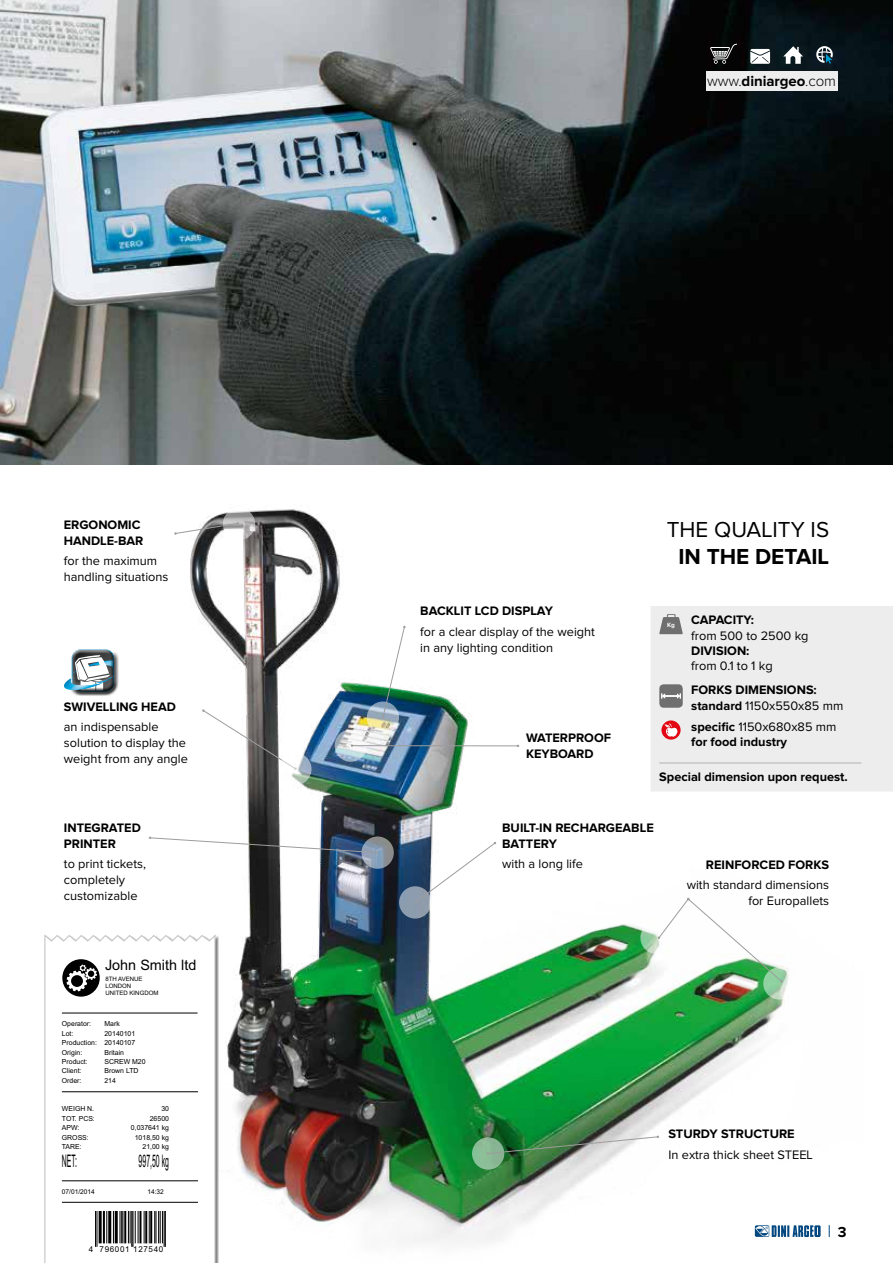
<style>
.page{position:relative;width:893px;height:1263px;background:#fff}
.page>*{position:absolute;margin:0;border:0;box-sizing:border-box;transform-origin:0 0}
.t1{font:22.5px "Proxima Nova";color:#000}
.t2{font:700 22.5px "Proxima Nova";color:#000}
.t3{font:17.4px "Arial";color:#000;scale:.4 1}
.t4{font:700 15px "Proxima Nova";letter-spacing:-.005em;color:#000}
.t5{font:14.4px "Arial";color:#000}
.t6{font:12.75px/15.8px "Proxima Nova";color:#000}
.t7{font:700 12.75px/15.8px "Proxima Nova";color:#000}
.t8{font:8.1px "Arial";letter-spacing:.08em;color:#000}
.t9{font:6.9px/9.4px "Arial";color:#000;text-align:justify}
.t10{font:6.6px "Arial";color:#000}
.t11{font:700 6.3px "Proxima Nova";color:#fff}
.t12{font:6px/7.2px "Arial";color:#000}
.s1{font-weight:300}
.s2{font-weight:400}
</style>
<div class="page">
<img style="left:0;top:0;width:893px;height:465px">
<img style="left:103px;top:436px;width:762px;height:807px">
<svg style="left:829px;top:1225px;width:1px;height:12px"></svg>
<svg style="left:755px;top:1225px;width:66px;height:12px"></svg>
<svg style="left:640px;top:922px;width:33px;height:32px"></svg>
<svg style="left:763px;top:967px;width:33px;height:32px"></svg>
<svg style="left:223px;top:508px;width:32px;height:32px"></svg>
<div style="left:399px;top:886px;width:32px;height:32px;background:#8c9cae;border-radius:50%"></div>
<svg style="left:472px;top:1137px;width:32px;height:33px"></svg>
<svg style="left:202px;top:709px;width:95px;height:61px"></svg>
<svg style="left:174px;top:522px;width:65px;height:13px"></svg>
<svg style="left:415px;top:842px;width:81px;height:61px"></svg>
<svg style="left:487px;top:1135px;width:172px;height:20px"></svg>
<svg style="left:658px;top:898px;width:125px;height:85px"></svg>
<svg style="left:335px;top:729px;width:32px;height:33px"></svg>
<svg style="left:367px;top:701px;width:32px;height:33px"></svg>
<svg style="left:279px;top:753px;width:33px;height:32px"></svg>
<svg style="left:361px;top:836px;width:33px;height:33px"></svg>
<svg style="left:382px;top:626px;width:24px;height:92px"></svg>
<svg style="left:149px;top:836px;width:229px;height:18px"></svg>
<hr style="left:352px;top:745px;width:166px;height:1px;background:#9d9d9c">
<div style="left:68px;top:645px;width:49px;height:44px;background:#fff"></div>
<div style="left:69px;top:651px;width:50px;height:45px;background:#000;opacity:.75"></div>
<svg style="left:64px;top:649px;width:54px;height:43px"></svg>
<div style="left:706px;top:71px;width:131px;height:19px;background:#ededed"></div>
<svg style="left:816px;top:46px;width:17px;height:18px"></svg>
<svg style="left:783px;top:46px;width:20px;height:18px"></svg>
<svg style="left:750px;top:49px;width:20px;height:15px"></svg>
<svg style="left:710px;top:44px;width:27px;height:20px"></svg>
<div style="left:651px;top:606px;width:242px;height:185px;background:#ededed"></div>
<svg style="left:44px;top:933px;width:172px;height:330px"></svg>
<hr style="left:659px;top:763px;width:32px;height:1px;background:#c6c6c6">
<hr style="left:691px;top:763px;width:170px;height:1px;background:#c6c6c6">
<p class="t7" style="left:64px;top:517px;width:81px">ERGONOMIC<br>HANDLE-BAR</p>
<p class="t6" style="left:64px;top:553px;width:106px">for the maximum handling situations</p>
<p class="t7" style="left:64px;top:699px;width:114px">SWIVELLING HEAD</p>
<p class="t6" style="left:64px;top:720px;width:126px">an indispensable solution to display the weight from any angle</p>
<p class="t7" style="left:64px;top:821px;width:78px">INTEGRATED<br>PRINTER</p>
<p class="t6" style="left:64px;top:857px;width:84px">to print tickets, completely customizable</p>
<p class="t5" style="left:105px;top:956px;width:93px">John Smith ltd</p>
<p class="t12" style="left:105px;top:975px;width:55px">8TH AVENUE<br>LONDON<br>UNITED KINGDOM</p>
<p class="t9" style="left:62px;top:1019px;width:31px">Operator:</p>
<p class="t9" style="left:104px;top:1019px;width:17px">Mark</p>
<p class="t9" style="left:62px;top:1028px;width:13px">Lot:</p>
<p class="t9" style="left:62px;top:1028px;width:75px;text-indent:43px">20140101<br>Production: 20140107<br>Origin:</p>
<p class="t9" style="left:104px;top:1047px;width:21px">Britain</p>
<p class="t9" style="left:62px;top:1057px;width:27px">Product:</p>
<p class="t9" style="left:104px;top:1057px;width:43px">SCREW M20</p>
<p class="t9" style="left:62px;top:1066px;width:21px">Client:</p>
<p class="t9" style="left:104px;top:1066px;width:36px">Brown LTD</p>
<p class="t9" style="left:62px;top:1076px;width:21px">Order:</p>
<p class="t9" style="left:104px;top:1076px;width:13px">214</p>
<p class="t9" style="left:62px;top:1104px;width:34px">WEIGH N.</p>
<p class="t9" style="left:161px;top:1104px;width:9px">30</p>
<p class="t9" style="left:62px;top:1113px;width:34px">TOT. PCS:</p>
<p class="t9" style="left:150px;top:1113px;width:21px">26500</p>
<p class="t9" style="left:62px;top:1123px;width:19px">APW:</p>
<p class="t9" style="left:131px;top:1123px;width:40px">0,037641 kg</p>
<p class="t9" style="left:62px;top:1132px;width:28px">GROSS:</p>
<p class="t9" style="left:135px;top:1132px;width:36px">1018,50 kg</p>
<p class="t9" style="left:62px;top:1142px;width:21px">TARE:</p>
<p class="t9" style="left:142px;top:1142px;width:28px">21,00 kg</p>
<h2 class="t3" style="left:62px;top:1151px;width:39px">NET:</h2>
<h2 class="t3" style="left:139px;top:1151px;width:78px">997,50 kg</h2>
<p class="t10" style="left:62px;top:1188px;width:35px">07/01/2014</p>
<p class="t10" style="left:147px;top:1188px;width:18px">14:32</p>
<p class="t8" style="left:89px;top:1244px;width:76px">4 796001 127540</p>
<p class="t4" style="left:707px;top:74px;width:130px"><span class="s1">www.</span>diniargeo<span class="s1">.com</span></p>
<p class="t7" style="left:420px;top:604px;width:134px">BACKLIT LCD DISPLAY</p>
<p class="t6" style="left:420px;top:624px;width:176px">for a clear display of the weight in any lighting condition</p>
<p class="t7" style="left:526px;top:730px;width:87px">WATERPROOF<br>KEYBOARD</p>
<h1 class="t1" style="left:667px;top:519px;width:164px">THE QUALITY IS</h1>
<h1 class="t2" style="left:678px;top:546px;width:152px">IN THE DETAIL</h1>
<p class="t7" style="left:691px;top:613px;width:64px">CAPACITY:</p>
<p class="t6" style="left:691px;top:628px;width:119px">from 500 to 2500 kg</p>
<p class="t7" style="left:691px;top:643px;width:60px">DIVISION:</p>
<p class="t6" style="left:691px;top:658px;width:83px">from 0.1 to 1 kg</p>
<p class="t7" style="left:691px;top:683px;width:154px;line-height:15.3px">FORKS DIMENSIONS: standard <span class="s2">1150x550x85 mm</span></p>
<p class="t7" style="left:691px;top:719px;width:147px;line-height:15.3px">specific <span class="s2">1150x680x85 mm </span>for food industry</p>
<p class="t7" style="left:659px;top:770px;width:190px">Special dimension upon request.</p>
<p class="t11" style="left:667px;top:622px;width:9px">Kg</p>
<p class="t7" style="left:502px;top:821px;width:153px">BUILT-IN RECHARGEABLE<br>BATTERY</p>
<p class="t6" style="left:502px;top:857px;width:82px">with a long life</p>
<p class="t7" style="left:706px;top:857px;width:125px">REINFORCED FORKS</p>
<p class="t6" style="left:687px;top:878px;width:144px;text-align:right">with standard dimensions for Europallets</p>
<p class="t7" style="left:668px;top:1127px;width:128px">STURDY STRUCTURE</p>
<p class="t6" style="left:668px;top:1147px;width:146px">In extra thick sheet STEEL</p>
<p class="t4" style="left:838px;top:1225px;width:10px">3</p>
</div>
